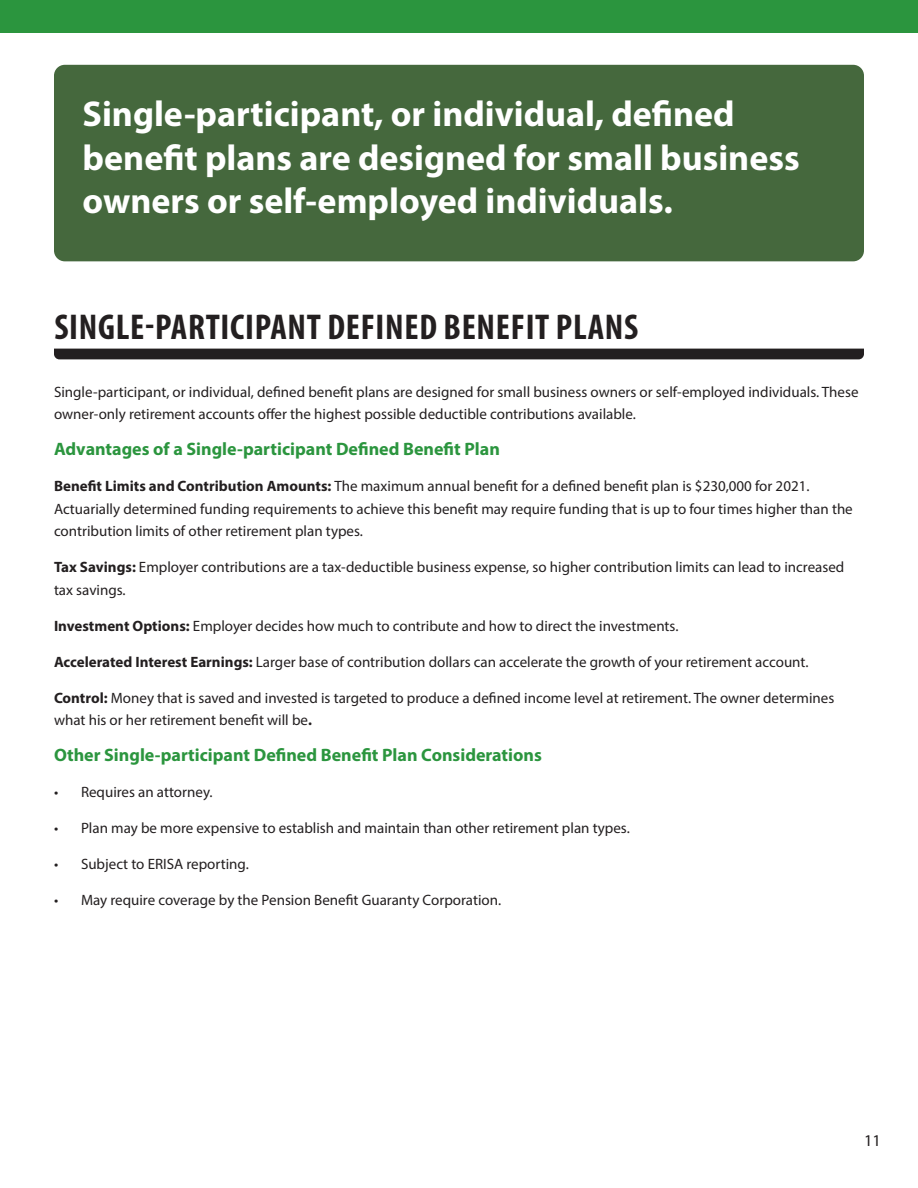
<style>
.page{position:relative;width:918px;height:1188px;background:#fff}
.page>*{position:absolute;margin:0;border:0;box-sizing:border-box;transform-origin:0 0}
.t1{font:700 36px/43.5px "Myriad Pro";color:#fff}
.Subhead_Level_1{font:700 condensed 36px "Myriad Pro";letter-spacing:.02em;color:#231f20}
.Body_Copy{font:700 18px "Myriad Pro";color:#2b953e}
.t2{font:16.5px "Myriad Pro";color:#231f20}
.Body_Copy-2{font:15px/22.5px "Myriad Pro";color:#231f20}
.s1{font-weight:700}
</style>
<div class="page">
<div style="left:0;top:0;width:918px;height:32px;background:#2b953e"></div>
<div style="left:54px;top:349px;width:810px;height:10px;background:#231f20"></div>
<div style="left:54px;top:65px;width:810px;height:196px;background:#45683d;border-radius:11px"></div>
<p class="t1" style="left:83px;top:91px;width:719px">Single-participant, or individual, defined benefit plans are designed for small business owners or self-employed individuals.</p>
<p class="Subhead_Level_1" style="left:54px;top:305px;width:586px">SINGLE-PARTICIPANT DEFINED BENEFIT PLANS</p>
<p class="Body_Copy-2" style="left:54px;top:380px;width:806px">Single-participant, or individual, defined benefit plans are designed for small business owners or self-employed individuals. These owner-only retirement accounts offer the highest possible deductible contributions available.</p>
<p class="Body_Copy" style="left:54px;top:438px;width:447px">Advantages of a Single-participant Defined Benefit Plan</p>
<p class="Body_Copy-2" style="left:54px;top:475px;width:800px"><span class="s1">Benefit Limits and Contribution Amounts:</span> The maximum annual benefit for a defined benefit plan is $230,000 for 2021.<br>Actuarially determined funding requirements to achieve this benefit may require funding that is up to four times higher than the contribution limits of other retirement plan types.</p>
<p class="Body_Copy-2" style="left:54px;top:556px;width:792px"><span class="s1">Tax Savings:</span> Employer contributions are a tax-deductible business expense, so higher contribution limits can lead to increased tax savings.</p>
<p class="Body_Copy-2" style="left:54px;top:614px;width:626px"><span class="s1">Investment Options:</span> Employer decides how much to contribute and how to direct the investments.</p>
<p class="Body_Copy-2" style="left:54px;top:650px;width:756px"><span class="s1">Accelerated Interest Earnings:</span> Larger base of contribution dollars can accelerate the growth of your retirement account.</p>
<p class="Body_Copy-2" style="left:54px;top:686px;width:782px"><span class="s1">Control:</span> Money that is saved and invested is targeted to produce a defined income level at retirement. The owner determines what his or her retirement benefit will be<span class="s1">.</span></p>
<p class="Body_Copy" style="left:54px;top:744px;width:489px">Other Single-participant Defined Benefit Plan Considerations</p>
<p class="Body_Copy-2" style="left:54px;top:781px;width:160px">• Requires an attorney.</p>
<p class="Body_Copy-2" style="left:54px;top:817px;width:577px">• Plan may be more expensive to establish and maintain than other retirement plan types.</p>
<p class="Body_Copy-2" style="left:54px;top:853px;width:196px">• Subject to ERISA reporting.</p>
<p class="Body_Copy-2" style="left:54px;top:889px;width:449px">• May require coverage by the Pension Benefit Guaranty Corporation.</p>
<p class="t2" style="left:864px;top:1131px;width:18px">11</p>
</div>
